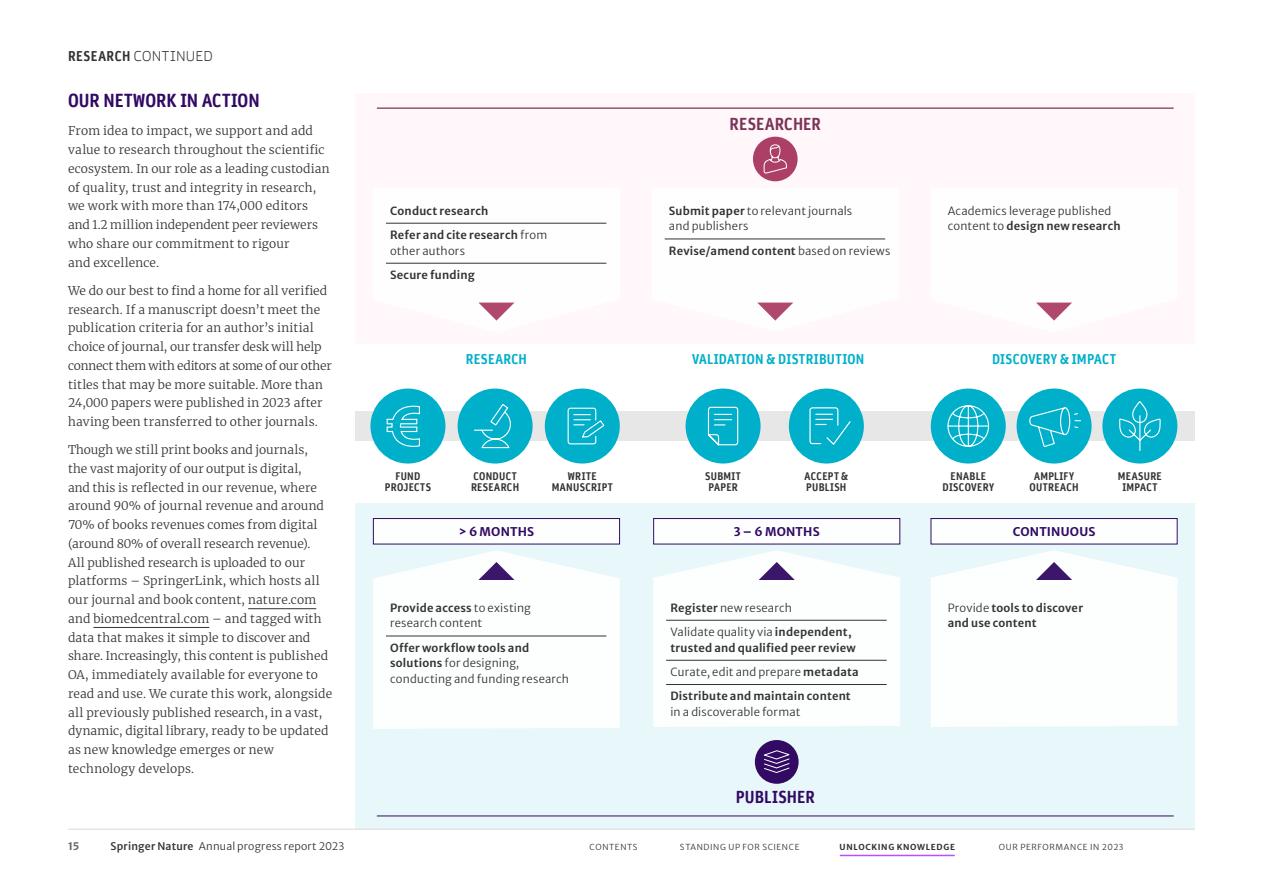
<style>
.page{position:relative;width:1263px;height:893px;background:#fff}
.page>*{position:absolute;margin:0;border:0;box-sizing:border-box;transform-origin:0 0}
.SN23_H2_sub_12{font:700 condensed 18px "Daytona Pro";color:#320a64}
.SN23_body_8_off{font:700 condensed 16.5px "Daytona Pro";letter-spacing:.01em;color:#7b3357}
.SN23_body_8_off-2{font:700 condensed 16.5px "Daytona Pro";letter-spacing:.01em;color:#320a64}
.SN23_body_8_off-3{font:700 condensed 13.5px "Daytona Pro";letter-spacing:.02em;color:#00b0ca}
.SN23_H1_continued_9{font:300 13.5px "Daytona Pro";letter-spacing:.02em;color:#333}
.SN23_body_8{font:300 12px/18.8px "Merriweather";letter-spacing:.01em;color:#333}
.SN23_body_8_off-4{font:700 12px "Merriweather Sans";letter-spacing:.015em;color:#320a64}
.SN23_body_8_off-5{font:300 11.25px/15.8px "Merriweather Sans";letter-spacing:.015em;color:#333}
.SN23_body_8_off-6{font:600 11.25px/15.8px "Merriweather Sans";letter-spacing:.015em;color:#333}
.SN23_body_8_off-7{font:700 condensed 10.5px/10.5px "Daytona Pro";letter-spacing:.03em;color:#333;text-align:center}
.t1{font:300 10.5px "Merriweather Sans";letter-spacing:.02em;color:#333}
.t2{font:700 10.5px "Merriweather Sans";color:#666}
.t3{font:300 8.25px "Merriweather Sans";letter-spacing:.075em;color:#333}
.t4{font:700 8.25px "Merriweather Sans";letter-spacing:.08em;color:#333}
.s1{font-weight:700;font-stretch:condensed}
.s2{font-weight:300}
.s3{font-weight:600}
.s4{font-weight:500}
</style>
<div class="page">
<hr style="left:248px;top:608px;width:68px;height:1px;background:#333">
<hr style="left:93px;top:627px;width:116px;height:1px;background:#333">
<div style="left:356px;top:94px;width:839px;height:250px;background:#fff7f9"></div>
<div style="left:356px;top:503px;width:839px;height:336px;background:#e6f7fa"></div>
<div style="left:753px;top:137px;width:45px;height:44px;background:#ac3f66;border-radius:50%"></div>
<svg style="left:763px;top:144px;width:24px;height:29px"></svg>
<hr style="left:377px;top:108px;width:797px;height:1px;background:#5a002d">
<div style="left:356px;top:411px;width:839px;height:30px;background:#e6e6e6"></div>
<hr style="left:377px;top:816px;width:797px;height:1px;background:#320a64">
<div style="left:373px;top:518px;width:246px;height:26px;background:#fff"></div>
<div style="left:373px;top:518px;width:247px;height:26px;border:1px solid #320a64"></div>
<div style="left:654px;top:518px;width:246px;height:26px;background:#fff"></div>
<div style="left:653px;top:518px;width:247px;height:26px;border:1px solid #320a64"></div>
<div style="left:931px;top:518px;width:246px;height:26px;background:#fff"></div>
<div style="left:931px;top:518px;width:246px;height:26px;border:1px solid #320a64"></div>
<svg style="left:385px;top:222px;width:222px;height:99px"></svg>
<svg style="left:664px;top:238px;width:222px;height:83px"></svg>
<svg style="left:1036px;top:302px;width:36px;height:19px"></svg>
<div style="left:370px;top:389px;width:75px;height:75px;background:#00b0ca;border-radius:50%"></div>
<svg style="left:386px;top:405px;width:34px;height:42px"></svg>
<div style="left:458px;top:389px;width:75px;height:75px;background:#00b0ca;border-radius:50%"></div>
<svg style="left:474px;top:404px;width:37px;height:45px"></svg>
<div style="left:545px;top:389px;width:75px;height:75px;background:#00b0ca;border-radius:50%"></div>
<svg style="left:567px;top:407px;width:38px;height:38px"></svg>
<div style="left:685px;top:389px;width:75px;height:75px;background:#00b0ca;border-radius:50%"></div>
<svg style="left:707px;top:406px;width:32px;height:40px"></svg>
<div style="left:789px;top:389px;width:75px;height:75px;background:#00b0ca;border-radius:50%"></div>
<svg style="left:809px;top:407px;width:42px;height:38px"></svg>
<div style="left:931px;top:389px;width:75px;height:75px;background:#00b0ca;border-radius:50%"></div>
<svg style="left:947px;top:405px;width:43px;height:42px"></svg>
<div style="left:1016px;top:389px;width:75px;height:75px;background:#00b0ca;border-radius:50%"></div>
<svg style="left:1029px;top:407px;width:52px;height:40px"></svg>
<div style="left:1102px;top:389px;width:75px;height:75px;background:#00b0ca;border-radius:50%"></div>
<svg style="left:1119px;top:401px;width:42px;height:50px"></svg>
<svg style="left:931px;top:550px;width:246px;height:177px;background:#f9fbfc"></svg>
<svg style="left:653px;top:550px;width:247px;height:177px;background:#f6f8f9"></svg>
<svg style="left:373px;top:550px;width:247px;height:179px;background:#f8fafb"></svg>
<div style="left:755px;top:740px;width:44px;height:44px;background:#320a64;border-radius:50%"></div>
<svg style="left:764px;top:750px;width:26px;height:23px"></svg>
<div style="left:0;top:829px;width:1263px;height:64px;background:#fff"></div>
<hr style="left:840px;top:855px;width:115px;height:1px;background:#b950ff">
<hr style="left:68px;top:829px;width:1127px;height:1px;background:#d9d9d9">
<h3 class="SN23_H1_continued_9" style="left:68px;top:48px;width:146px"><span class="s1">RESEARCH</span> CONTINUED</h3>
<h2 class="SN23_H2_sub_12" style="left:68px;top:89px;width:193px">OUR NETWORK IN ACTION</h2>
<p class="SN23_body_8" style="left:68px;top:121px;width:263px">From idea to impact, we support and add value to research throughout the scientific ecosystem. In our role as a leading custodian of quality, trust and integrity in research, we work with more than 174,000 editors and 1.2 million independent peer reviewers who share our commitment to rigour<br>and excellence.</p>
<p class="SN23_body_8" style="left:68px;top:281px;width:265px">We do our best to find a home for all verified research. If a manuscript doesn’t meet the publication criteria for an author’s initial choice of journal, our transfer desk will help connect them with editors at some of our other titles that may be more suitable. More than 24,000 papers were published in 2023 after having been transferred to other journals.</p>
<p class="SN23_body_8" style="left:68px;top:440px;width:266px">Though we still print books and journals,<br>the vast majority of our output is digital,<br>and this is reflected in our revenue, where around 90% of journal revenue and around 70% of books revenues comes from digital (around 80% of overall research revenue).<br>All published research is uploaded to our platforms – SpringerLink, which hosts all our journal and book content, nature.com and biomedcentral.com – and tagged with data that makes it simple to discover and share. Increasingly, this content is published OA, immediately available for everyone to read and use. We curate this work, alongside all previously published research, in a vast, dynamic, digital library, ready to be updated as new knowledge emerges or new technology develops.</p>
<p class="SN23_body_8_off-6" style="left:390px;top:201px;width:100px">Conduct research</p>
<p class="SN23_body_8_off-6" style="left:390px;top:226px;width:159px">Refer and cite research <span class="s2">from other authors</span></p>
<p class="SN23_body_8_off-6" style="left:390px;top:266px;width:86px">Secure funding</p>
<p class="SN23_body_8_off-3" style="left:466px;top:350px;width:63px">RESEARCH</p>
<p class="SN23_body_8_off-7" style="left:385px;top:471px;width:48px">FUND<br>PROJECTS</p>
<p class="SN23_body_8_off-7" style="left:471px;top:471px;width:50px;text-align:left">CONDUCT<br>RESEARCH</p>
<p class="SN23_body_8_off-7" style="left:552px;top:471px;width:63px">WRITE<br>MANUSCRIPT</p>
<p class="SN23_body_8_off-4" style="left:459px;top:521px;width:77px">&gt; 6 MONTHS</p>
<p class="SN23_body_8_off-5" style="left:390px;top:598px;width:142px"><span class="s3">Provide access</span> to existing research content</p>
<p class="SN23_body_8_off-5" style="left:390px;top:638px;width:180px"><span class="s3">Offer workflow tools and solutions</span> for designing, conducting and funding research</p>
<p class="SN23_body_8_off" style="left:730px;top:113px;width:93px">RESEARCHER</p>
<p class="SN23_body_8_off-5" style="left:669px;top:201px;width:185px"><span class="s3">Submit paper</span> to relevant journals and publishers</p>
<p class="SN23_body_8_off-6" style="left:669px;top:241px;width:223px">Revise/amend content <span class="s2">based on reviews</span></p>
<p class="SN23_body_8_off-5" style="left:948px;top:201px;width:174px">Academics leverage published content to <span class="s3">design new research</span></p>
<p class="SN23_body_8_off-3" style="left:692px;top:350px;width:174px">VALIDATION &amp; DISTRIBUTION</p>
<p class="SN23_body_8_off-3" style="left:992px;top:350px;width:126px">DISCOVERY &amp; IMPACT</p>
<p class="SN23_body_8_off-7" style="left:705px;top:471px;width:37px;text-align:left">SUBMIT<br>PAPER</p>
<p class="SN23_body_8_off-7" style="left:805px;top:471px;width:45px;text-align:left">ACCEPT &amp;<br>PUBLISH</p>
<p class="SN23_body_8_off-7" style="left:942px;top:471px;width:53px">ENABLE<br>DISCOVERY</p>
<p class="SN23_body_8_off-7" style="left:1029px;top:471px;width:51px">AMPLIFY<br>OUTREACH</p>
<p class="SN23_body_8_off-7" style="left:1118px;top:471px;width:45px">MEASURE<br>IMPACT</p>
<p class="SN23_body_8_off-4" style="left:734px;top:521px;width:87px">3 – 6 MONTHS</p>
<p class="SN23_body_8_off-4" style="left:1013px;top:521px;width:84px">CONTINUOUS</p>
<p class="SN23_body_8_off-5" style="left:670px;top:598px;width:123px"><span class="s3">Register</span> new research</p>
<p class="SN23_body_8_off-6" style="left:670px;top:623px;width:187px"><span class="s2">Validate quality via</span> independent, trusted and qualified peer review</p>
<p class="SN23_body_8_off-5" style="left:670px;top:663px;width:190px">Curate, edit and prepare <span class="s3">metadata</span></p>
<p class="SN23_body_8_off-6" style="left:670px;top:687px;width:182px">Distribute and maintain content <span class="s2">in a discoverable format</span></p>
<p class="SN23_body_8_off-6" style="left:948px;top:598px;width:137px"><span class="s2">Provide</span> tools to discover and use content</p>
<p class="SN23_body_8_off-2" style="left:736px;top:786px;width:81px">PUBLISHER</p>
<p class="t2" style="left:68px;top:837px;width:13px">15</p>
<p class="t1" style="left:111px;top:837px;width:235px"><span class="s4">Springer Nature</span> Annual progress report 2023</p>
<p class="t3" style="left:590px;top:840px;width:49px">CONTENTS</p>
<p class="t3" style="left:680px;top:840px;width:121px">STANDING UP FOR SCIENCE</p>
<p class="t4" style="left:840px;top:840px;width:117px">UNLOCKING KNOWLEDGE</p>
<p class="t3" style="left:999px;top:840px;width:126px">OUR PERFORMANCE IN 2023</p>
</div>
